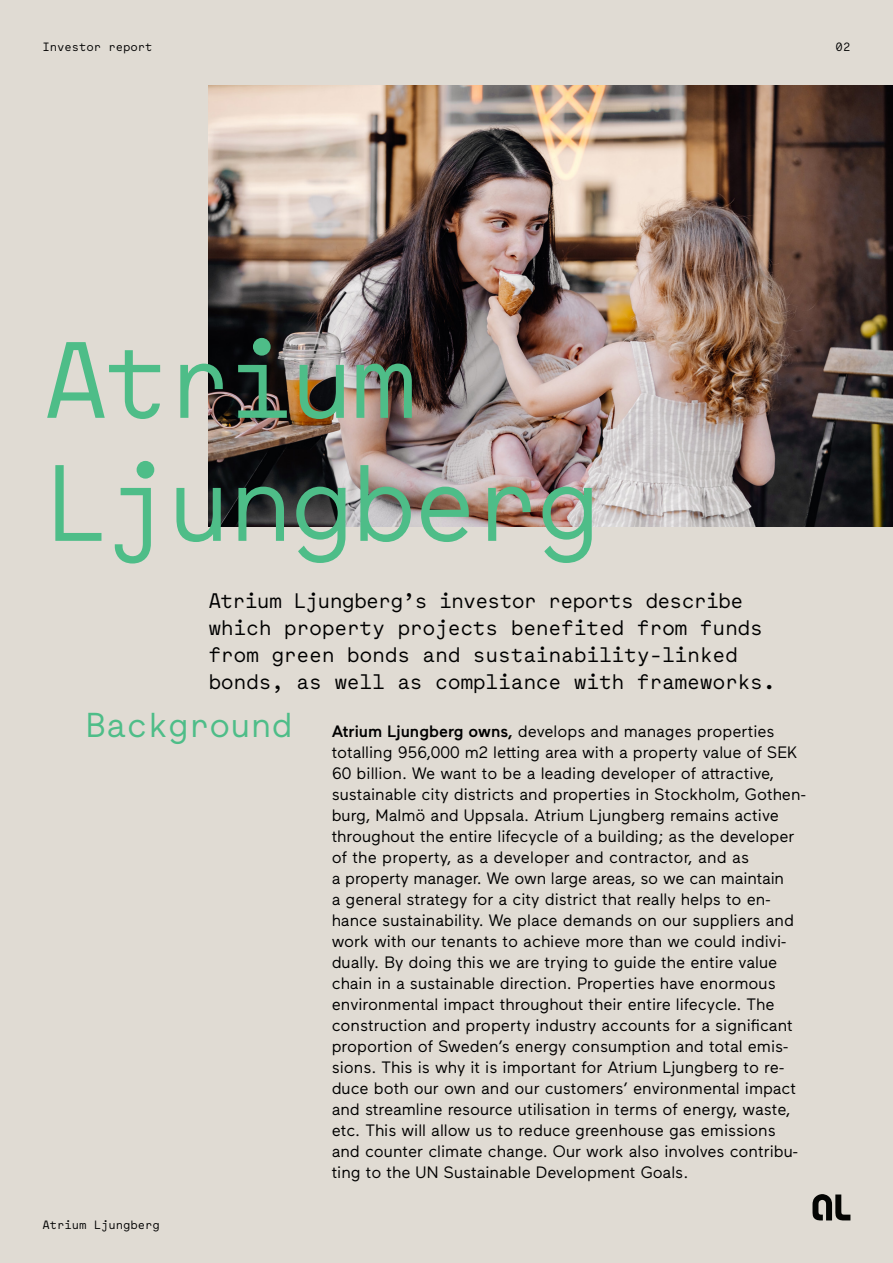
<style>
.page{position:relative;width:893px;height:1263px;background:#e0dbd3}
.page>*{position:absolute;margin:0;border:0;box-sizing:border-box;transform-origin:0 0}
.t1{font:108px "Maax Mono";letter-spacing:-.05em;color:#4ebd88}
.t2{font:34.5px "Maax Mono";letter-spacing:-.02em;color:#4ebd88}
.Styckeformat_2{font:21px/27px "Maax Mono";letter-spacing:-.02em;color:#000}
.Styckeformat_2-2{font:16.5px/21px "Maax AL";color:#000}
.t3{font:12px "Maax Mono";letter-spacing:-.01em;color:#000}
.s1{font-weight:500}
</style>
<div class="page">
<svg style="left:812px;top:1194px;width:38px;height:26px"></svg>
<img style="left:208px;top:85px;width:685px;height:441px">
<p class="t3" style="left:43px;top:38px;width:111px">Investor report</p>
<p class="t3" style="left:836px;top:38px;width:16px">02</p>
<p class="t1" style="left:43px;top:305px;width:376px">Atrium</p>
<p class="t1" style="left:43px;top:428px;width:561px">Ljungberg</p>
<p class="Styckeformat_2" style="left:208px;top:586px;width:569px">Atrium Ljungberg’s investor reports describe which property projects benefited from funds from green bonds and sustainability-linked bonds, as well as compliance with frameworks.</p>
<p class="t2" style="left:85px;top:701px;width:209px">Background</p>
<p class="t3" style="left:43px;top:1216px;width:119px">Atrium Ljungberg</p>
<p class="Styckeformat_2-2" style="left:332px;top:719px;width:476px"><span class="s1">Atrium Ljungberg owns,</span> develops and manages properties totalling 956,000 m2 letting area with a property value of SEK 60 billion. We want to be a leading developer of attractive, sustainable city districts and properties in Stockholm, Gothen&shy;burg, Malmö and Uppsala. Atrium Ljungberg remains active throughout the entire lifecycle of a building; as the developer of the property, as a developer and contractor, and as<br>a property manager. We own large areas, so we can maintain<br>a general strategy for a city district that really helps to en&shy;hance sustainability. We place demands on our suppliers and work with our tenants to achieve more than we could indivi&shy;dually. By doing this we are trying to guide the entire value chain in a sustainable direction. Properties have enormous environmental impact throughout their entire lifecycle. The construction and property industry accounts for a significant proportion of Sweden’s energy consumption and total emis&shy;sions. This is why it is important for Atrium Ljungberg to re&shy;duce both our own and our customers’ environmental impact and streamline resource utilisation in terms of energy, waste, etc. This will allow us to reduce greenhouse gas emissions and counter climate change. Our work also involves contribu&shy;ting to the UN Sustainable Development Goals.</p>
</div>
